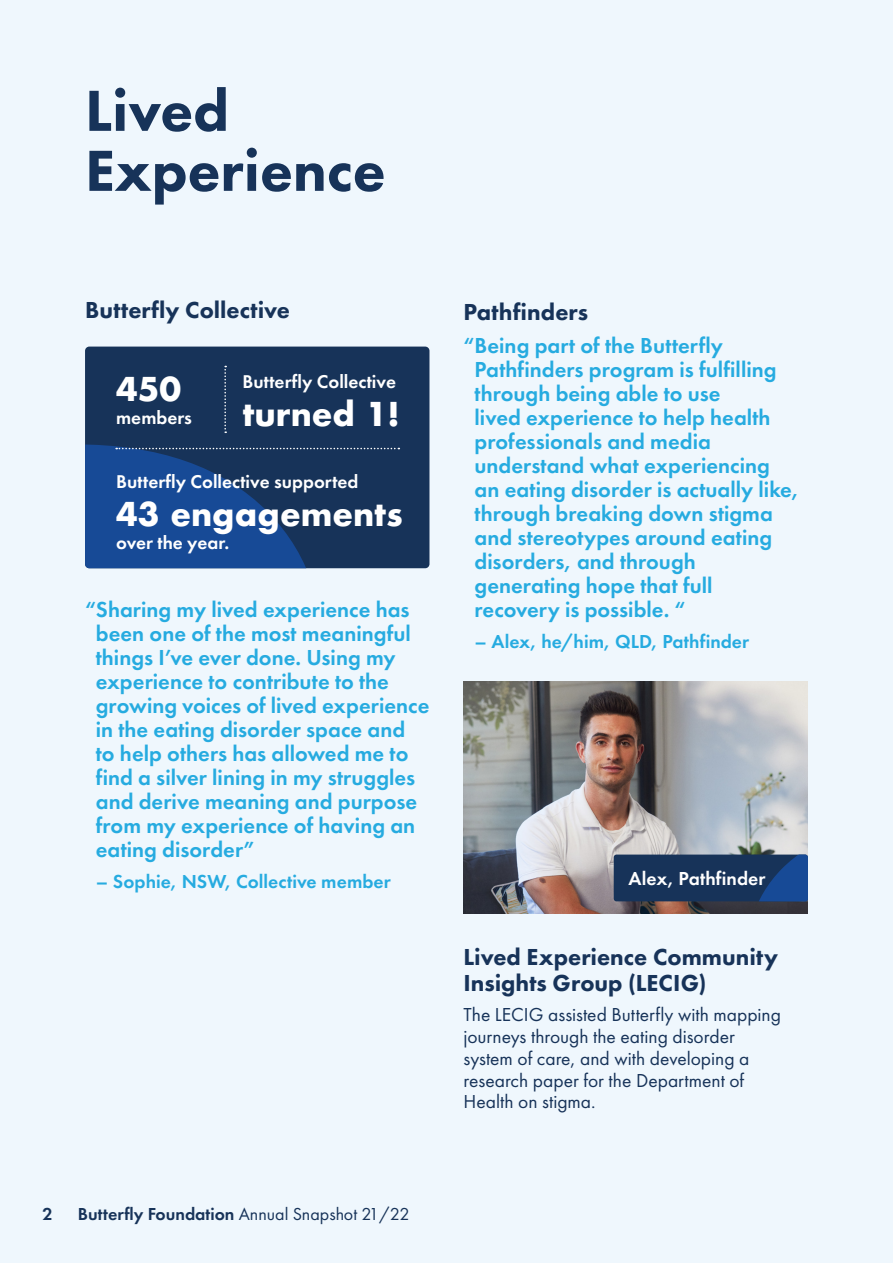
<style>
.page{position:relative;width:893px;height:1263px;background:#eff7fd}
.page>*{position:absolute;margin:0;border:0;box-sizing:border-box;transform-origin:0 0}
.t1{font:800 60px/60px "Futura PT";color:#173359}
.t2{font:700 31.95px "Futura";color:#fff}
.Body_Heading{font:800 24px/25.5px "Futura PT";color:#173359}
.Body_Copy{font:600 22.5px/24px "Futura PT";color:#26abe0}
.Body_Copy-2{font:19.5px/21.8px "Futura PT";color:#173359}
.Body_Copy-3{font:600 19.5px "Futura PT";color:#26abe0}
.Body_Copy-4{font:600 19.5px "Futura PT";color:#fff}
.t3{font:600 19.2px "Futura PT";color:#fff}
.t4{font:600 18px "Futura PT";color:#173359}
.s1{font-weight:400}
</style>
<div class="page">
<div style="left:85px;top:347px;width:344px;height:221px;background:#173359;border-radius:4px"></div>
<svg style="left:85px;top:444px;width:314px;height:124px"></svg>
<svg style="left:224px;top:366px;width:2px;height:67px"></svg>
<img style="left:463px;top:681px;width:345px;height:232px">
<div style="left:614px;top:854px;width:194px;height:47px;background:#173359;border-radius:3px"></div>
<svg style="left:742px;top:854px;width:66px;height:47px"></svg>
<p class="t1" style="left:85px;top:80px;width:302px">Lived<br>Experience</p>
<p class="Body_Heading" style="left:85px;top:297px;width:206px">Butterfly Collective</p>
<p class="t2" style="left:116px;top:366px;width:67px">450</p>
<p class="t3" style="left:116px;top:405px;width:77px">members</p>
<p class="t3" style="left:242px;top:369px;width:155px">Butterfly Collective</p>
<p class="t2" style="left:242px;top:391px;width:159px">turned 1!</p>
<p class="t3" style="left:116px;top:469px;width:244px">Butterfly Collective supported</p>
<p class="t2" style="left:116px;top:491px;width:288px">43 engagements</p>
<p class="t3" style="left:116px;top:531px;width:115px">over the year.</p>
<p class="Body_Copy" style="left:96px;top:597px;width:335px;text-indent:-11px">“Sharing my lived experience has been one of the most meaningful things I’ve ever done. Using my experience to contribute to the growing voices of lived experience in the eating disorder space and to help others has allowed me to find a silver lining in my struggles and derive meaning and purpose from my experience of having an eating disorder”</p>
<p class="Body_Copy-3" style="left:96px;top:869px;width:297px">– Sophie, NSW, Collective member</p>
<p class="Body_Heading" style="left:463px;top:299px;width:126px">Pathfinders</p>
<p class="Body_Copy" style="left:475px;top:333px;width:326px;text-indent:-11px">“Being part of the Butterfly<br>Pathfinders program is fulfilling through being able to use<br>lived experience to help health professionals and media understand what experiencing an eating disorder is actually like, through breaking down stigma and stereotypes around eating disorders, and through generating hope that full recovery is possible. “</p>
<p class="Body_Copy-3" style="left:475px;top:629px;width:276px">– Alex, he/him, QLD, Pathfinder</p>
<p class="Body_Copy-4" style="left:629px;top:867px;width:138px">Alex, Pathfinder</p>
<p class="Body_Heading" style="left:463px;top:944px;width:316px">Lived Experience Community<br>Insights Group (LECIG)</p>
<p class="Body_Copy-2" style="left:463px;top:1004px;width:319px">The LECIG assisted Butterfly with mapping journeys through the eating disorder system of care, and with developing a research paper for the Department of Health on stigma.</p>
<p class="t4" style="left:43px;top:1203px;width:12px">2</p>
<p class="t4" style="left:78px;top:1203px;width:333px">Butterfly Foundation <span class="s1">Annual Snapshot 21/22</span></p>
</div>
